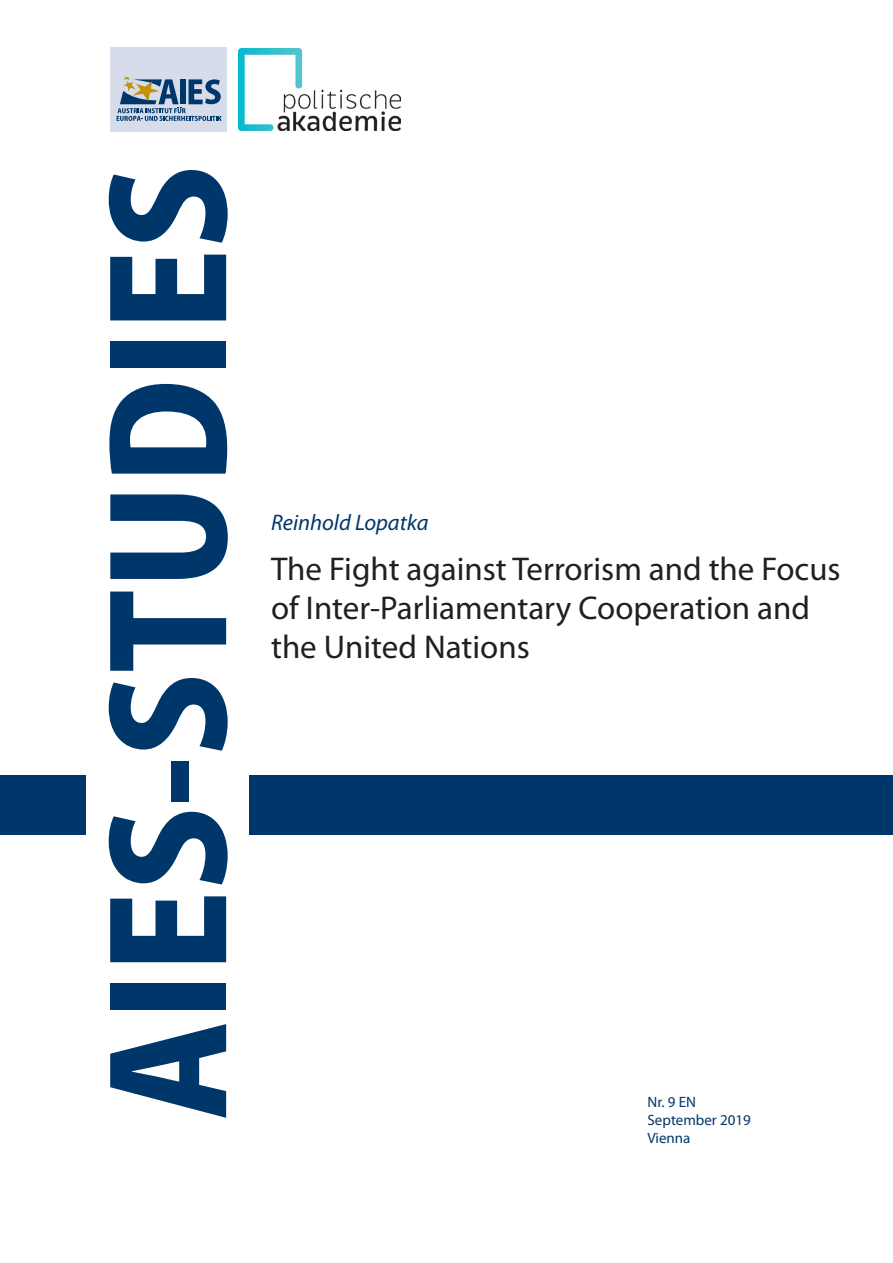
<style>
.page{position:relative;width:893px;height:1263px;background:#fff}
.page>*{position:absolute;margin:0;border:0;box-sizing:border-box;transform-origin:0 0}
.t1{font:800 150px "Koz Go Pro";color:#00376b}
.Fließtext{font:33px/39px "Myriad Pro";color:#231f20}
.t2{font:italic 22.5px "Myriad Pro";color:#00376b}
.t3{font:15px "Myriad Pro";color:#00376b}
</style>
<div class="page">
<div style="left:250px;top:775px;width:643px;height:60px;background:#00376b"></div>
<div style="left:111px;top:48px;width:116px;height:84px;background:#d7dcea"></div>
<div style="left:0;top:775px;width:85px;height:60px;background:#00376b"></div>
<svg style="left:117px;top:77px;width:105px;height:44px"></svg>
<img style="left:238px;top:48px;width:162px;height:83px">
<p class="t1" style="left:73px;top:1120px;width:956px;rotate:-90deg">AIES-STUDIES</p>
<p class="t2" style="left:271px;top:508px;width:159px">Reinhold Lopatka</p>
<p class="Fließtext" style="left:271px;top:549px;width:571px">The Fight against Terrorism and the Focus of Inter-Parliamentary Cooperation and the United Nations</p>
<p class="t3" style="left:647px;top:1093px;width:50px">Nr. 9 EN</p>
<p class="t3" style="left:647px;top:1111px;width:105px">September 2019</p>
<p class="t3" style="left:647px;top:1129px;width:45px">Vienna</p>
</div>
